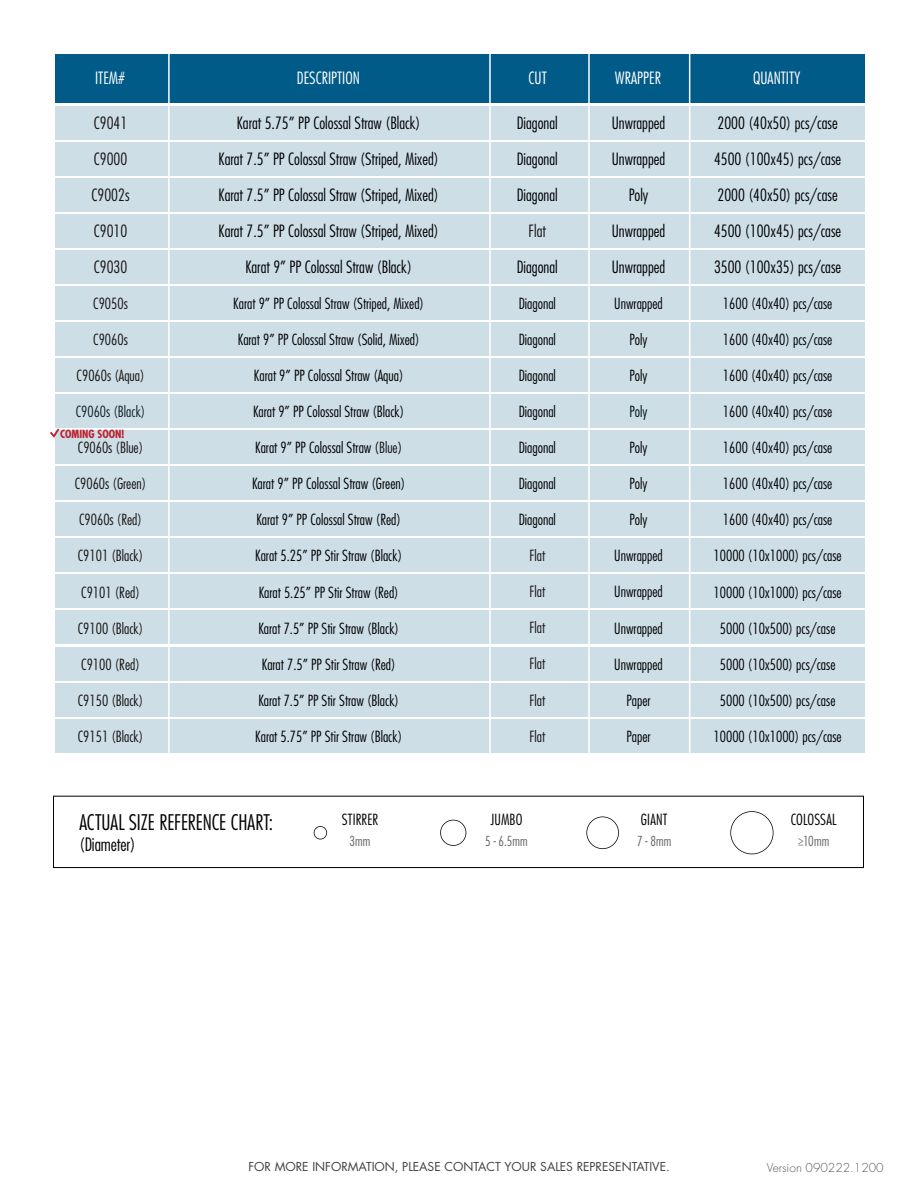
<style>
.page{position:relative;width:918px;height:1188px;background:#fff}
.page>*{position:absolute;margin:0;border:0;box-sizing:border-box;transform-origin:0 0}
.t1{font:300 condensed 21px "Futura Std";letter-spacing:-.005em;color:#010101}
.t2{font:300 condensed 18px "Futura Std";letter-spacing:-.005em;color:#010101}
.t3{font:300 condensed 16.5px/36.2px "Futura Std";color:#010101;text-align:center}
.t4{font:300 condensed 16.5px "Futura Std";color:#fff}
.t5{font:300 condensed 16.5px/36.2px "Futura Std";color:#181411}
.t6{font:300 condensed 16.5px "Futura Std";color:#1a1513}
.t7{font:300 condensed 15px "Futura Std";color:#010101}
.t8{font:300 condensed 15px "Futura Std";color:#1a1513}
.t9{font:300 condensed 15px "Futura Std";color:#181411}
.t10{font:300 condensed 13.5px "Futura Std";letter-spacing:.01em;color:#636566}
.t11{font:12px "Futura Std";color:#414042}
.t12{font:300 12px "Futura Std";color:#58595b}
.t13{font:700 condensed 11.1px "Futura Std";color:#bf202f}
.s1{color:#181411}
.s2{color:#1a1513}
</style>
<div class="page">
<div style="left:55px;top:106px;width:810px;height:33px;background:#cddee7"></div>
<div style="left:55px;top:142px;width:810px;height:33px;background:#cddee7"></div>
<div style="left:55px;top:178px;width:810px;height:33px;background:#cddee7"></div>
<div style="left:55px;top:214px;width:810px;height:33px;background:#cddee7"></div>
<div style="left:55px;top:250px;width:810px;height:34px;background:#cddee7"></div>
<div style="left:55px;top:286px;width:810px;height:34px;background:#cddee7"></div>
<div style="left:55px;top:322px;width:810px;height:34px;background:#cddee7"></div>
<div style="left:55px;top:358px;width:810px;height:34px;background:#cddee7"></div>
<div style="left:55px;top:394px;width:810px;height:34px;background:#cddee7"></div>
<div style="left:55px;top:430px;width:810px;height:34px;background:#cddee7"></div>
<div style="left:55px;top:467px;width:810px;height:33px;background:#cddee7"></div>
<div style="left:55px;top:503px;width:810px;height:33px;background:#cddee7"></div>
<div style="left:55px;top:539px;width:810px;height:33px;background:#cddee7"></div>
<div style="left:55px;top:575px;width:810px;height:33px;background:#cddee7"></div>
<div style="left:55px;top:611px;width:810px;height:33px;background:#cddee7"></div>
<div style="left:55px;top:647px;width:810px;height:33px;background:#cddee7"></div>
<div style="left:55px;top:683px;width:810px;height:33px;background:#cddee7"></div>
<div style="left:55px;top:719px;width:810px;height:33px;background:#cddee7"></div>
<div style="left:55px;top:54px;width:810px;height:49px;background:#005b88"></div>
<hr style="left:489px;top:42px;width:2px;height:728px;background:#fff">
<hr style="left:588px;top:42px;width:2px;height:728px;background:#fff">
<hr style="left:168px;top:42px;width:2px;height:723px;background:#fff">
<hr style="left:689px;top:42px;width:1px;height:730px;background:#fff">
<svg style="left:440px;top:820px;width:26px;height:26px"></svg>
<svg style="left:586px;top:817px;width:33px;height:32px"></svg>
<svg style="left:730px;top:811px;width:44px;height:43px"></svg>
<div style="left:53px;top:796px;width:811px;height:72px;border:1px solid #010101"></div>
<svg style="left:314px;top:826px;width:13px;height:13px"></svg>
<svg style="left:50px;top:429px;width:9px;height:9px"></svg>
<p class="t4" style="left:95px;top:68px;width:31px">ITEM#</p>
<p class="t4" style="left:297px;top:68px;width:64px">DESCRIPTION</p>
<p class="t4" style="left:529px;top:68px;width:20px">CUT</p>
<p class="t4" style="left:615px;top:68px;width:47px">WRAPPER</p>
<p class="t4" style="left:753px;top:68px;width:49px">QUANTITY</p>
<p class="t3" style="left:219px;top:105px;width:222px">Karat 5.75” PP Colossal Straw (Black)<br>Karat 7.5” PP Colossal Straw (Striped, Mixed)<br>Karat 7.5” PP Colossal Straw (Striped, Mixed)<br>Karat 7.5” PP Colossal Straw (Striped, Mixed)<br>Karat 9” PP Colossal Straw (Black)</p>
<p class="t7" style="left:233px;top:295px;width:192px">Karat 9” PP Colossal Straw (Striped, Mixed)</p>
<p class="t7" style="left:238px;top:331px;width:183px">Karat 9” PP Colossal Straw (Solid, Mixed)</p>
<p class="t7" style="left:254px;top:367px;width:151px">Karat 9” PP Colossal Straw (Aqua)</p>
<p class="t7" style="left:253px;top:403px;width:153px">Karat 9” PP Colossal Straw (Black)</p>
<p class="t3" style="left:517px;top:105px;width:42px;text-align:justify">Diagonal Diagonal Diagonal</p>
<p class="t6" style="left:529px;top:221px;width:19px">Flat</p>
<p class="t3" style="left:517px;top:249px;width:42px">Diagonal</p>
<p class="t7" style="left:519px;top:294px;width:39px">Diagonal</p>
<p class="t7" style="left:519px;top:331px;width:39px">Diagonal</p>
<p class="t7" style="left:519px;top:367px;width:39px">Diagonal</p>
<p class="t7" style="left:519px;top:403px;width:39px">Diagonal</p>
<p class="t3" style="left:612px;top:105px;width:55px;text-align:left">Unwrapped<br>Unwrapped</p>
<p class="t5" style="left:92px;top:105px;width:40px">C9041<br>C9000<br>C9002s<br>C9010<br>C9030</p>
<p class="t9" style="left:93px;top:295px;width:36px">C9050s</p>
<p class="t9" style="left:93px;top:331px;width:36px">C9060s</p>
<p class="t8" style="left:77px;top:367px;width:69px"><span class="s1">C9060</span>s (Aqua)</p>
<p class="t3" style="left:612px;top:177px;width:55px">Poly<br>Unwrapped<br>Unwrapped</p>
<p class="t7" style="left:614px;top:295px;width:50px">Unwrapped</p>
<p class="t7" style="left:630px;top:331px;width:19px">Poly</p>
<p class="t7" style="left:630px;top:367px;width:19px">Poly</p>
<p class="t8" style="left:76px;top:403px;width:71px"><span class="s1">C9060</span>s (Black)</p>
<p class="t7" style="left:630px;top:403px;width:19px">Poly</p>
<p class="t13" style="left:60px;top:427px;width:66px">COMING SOON!</p>
<p class="t3" style="left:714px;top:105px;width:129px;text-align:left">2000 (40x50) pcs/case<br>4500 (100x45) pcs/case<br>2000 (40x50) pcs/case<br>4500 (100x45) pcs/case<br>3500 (100x35) pcs/case</p>
<p class="t7" style="left:723px;top:295px;width:111px">1600 (40x40) pcs/case</p>
<p class="t7" style="left:723px;top:331px;width:111px">1600 (40x40) pcs/case</p>
<p class="t7" style="left:723px;top:367px;width:111px">1600 (40x40) pcs/case</p>
<p class="t7" style="left:723px;top:403px;width:111px">1600 (40x40) pcs/case</p>
<p class="t8" style="left:78px;top:438px;width:67px"><span class="s1">C9060</span>s (Blue)</p>
<p class="t7" style="left:255px;top:438px;width:149px">Karat 9” PP Colossal Straw (<span class="s2">Blue</span>)</p>
<p class="t7" style="left:519px;top:438px;width:39px">Diagonal</p>
<p class="t7" style="left:630px;top:438px;width:19px">Poly</p>
<p class="t7" style="left:723px;top:438px;width:111px">1600 (40x40) pcs/case</p>
<p class="t8" style="left:75px;top:475px;width:73px"><span class="s1">C9060</span>s (Green)</p>
<p class="t8" style="left:79px;top:511px;width:64px"><span class="s1">C9060</span>s (Red)</p>
<p class="t9" style="left:78px;top:547px;width:67px">C9101 (Black)</p>
<p class="t9" style="left:81px;top:583px;width:60px">C9101 (Red)</p>
<p class="t9" style="left:78px;top:619px;width:67px">C9100 (Black)</p>
<p class="t9" style="left:81px;top:655px;width:60px">C9100 (Red)</p>
<p class="t9" style="left:78px;top:692px;width:67px">C9150 (Black)</p>
<p class="t9" style="left:78px;top:728px;width:67px">C9151 (Black)</p>
<p class="t7" style="left:252px;top:475px;width:155px">Karat 9” PP Colossal Straw (Green)</p>
<p class="t7" style="left:256px;top:511px;width:146px">Karat 9” PP Colossal Straw (Red)</p>
<p class="t7" style="left:255px;top:547px;width:148px">Karat 5.25” PP Stir Straw (Black)</p>
<p class="t7" style="left:259px;top:583px;width:142px">Karat 5.25” PP Stir Straw (Red)</p>
<p class="t7" style="left:258px;top:619px;width:142px">Karat 7.5” PP Stir Straw (Black)</p>
<p class="t7" style="left:262px;top:655px;width:135px">Karat 7.5” PP Stir Straw (Red)</p>
<p class="t7" style="left:258px;top:692px;width:142px">Karat 7.5” PP Stir Straw (Black)</p>
<p class="t7" style="left:255px;top:728px;width:148px">Karat 5.75” PP Stir Straw (Black)</p>
<p class="t7" style="left:519px;top:474px;width:39px">Diagonal</p>
<p class="t7" style="left:630px;top:475px;width:19px">Poly</p>
<p class="t7" style="left:723px;top:475px;width:111px">1600 (40x40) pcs/case</p>
<p class="t7" style="left:723px;top:511px;width:111px">1600 (40x40) pcs/case</p>
<p class="t7" style="left:519px;top:511px;width:39px">Diagonal</p>
<p class="t8" style="left:529px;top:547px;width:17px">Flat</p>
<p class="t7" style="left:714px;top:547px;width:130px">10000 (10x1000) pcs/case</p>
<p class="t7" style="left:630px;top:511px;width:19px">Poly</p>
<p class="t7" style="left:614px;top:547px;width:50px">Unwrapped</p>
<p class="t8" style="left:529px;top:583px;width:17px">Flat</p>
<p class="t8" style="left:529px;top:619px;width:17px">Flat</p>
<p class="t8" style="left:529px;top:655px;width:17px">Flat</p>
<p class="t8" style="left:529px;top:691px;width:17px">Flat</p>
<p class="t8" style="left:529px;top:727px;width:17px">Flat</p>
<p class="t7" style="left:614px;top:583px;width:50px">Unwrapped</p>
<p class="t7" style="left:614px;top:619px;width:50px">Unwrapped</p>
<p class="t7" style="left:614px;top:655px;width:50px">Unwrapped</p>
<p class="t7" style="left:627px;top:692px;width:26px">Paper</p>
<p class="t7" style="left:627px;top:728px;width:26px">Paper</p>
<p class="t7" style="left:714px;top:583px;width:130px">10000 (10x1000) pcs/case</p>
<p class="t7" style="left:720px;top:619px;width:117px">5000 (10x500) pcs/case</p>
<p class="t7" style="left:720px;top:655px;width:117px">5000 (10x500) pcs/case</p>
<p class="t7" style="left:720px;top:692px;width:117px">5000 (10x500) pcs/case</p>
<p class="t7" style="left:714px;top:728px;width:130px">10000 (10x1000) pcs/case</p>
<h1 class="t1" style="left:79px;top:810px;width:195px">ACTUAL SIZE REFERENCE CHART:</h1>
<p class="t2" style="left:79px;top:833px;width:58px">(Diameter)</p>
<p class="t7" style="left:342px;top:811px;width:38px">STIRRER</p>
<p class="t7" style="left:491px;top:811px;width:33px">JUMBO</p>
<p class="t7" style="left:641px;top:811px;width:28px">GIANT</p>
<p class="t7" style="left:791px;top:811px;width:47px">COLOSSAL</p>
<p class="t10" style="left:350px;top:833px;width:22px">3mm</p>
<p class="t10" style="left:485px;top:833px;width:44px">5 - 6.5mm</p>
<p class="t10" style="left:637px;top:833px;width:36px">7 - 8mm</p>
<p class="t10" style="left:798px;top:833px;width:33px">≥10mm</p>
<p class="t11" style="left:248px;top:1159px;width:423px">FOR MORE INFORMATION, PLEASE CONTACT YOUR SALES REPRESENTATIVE.</p>
<p class="t12" style="left:767px;top:1160px;width:118px">Version 090222.1200</p>
</div>
